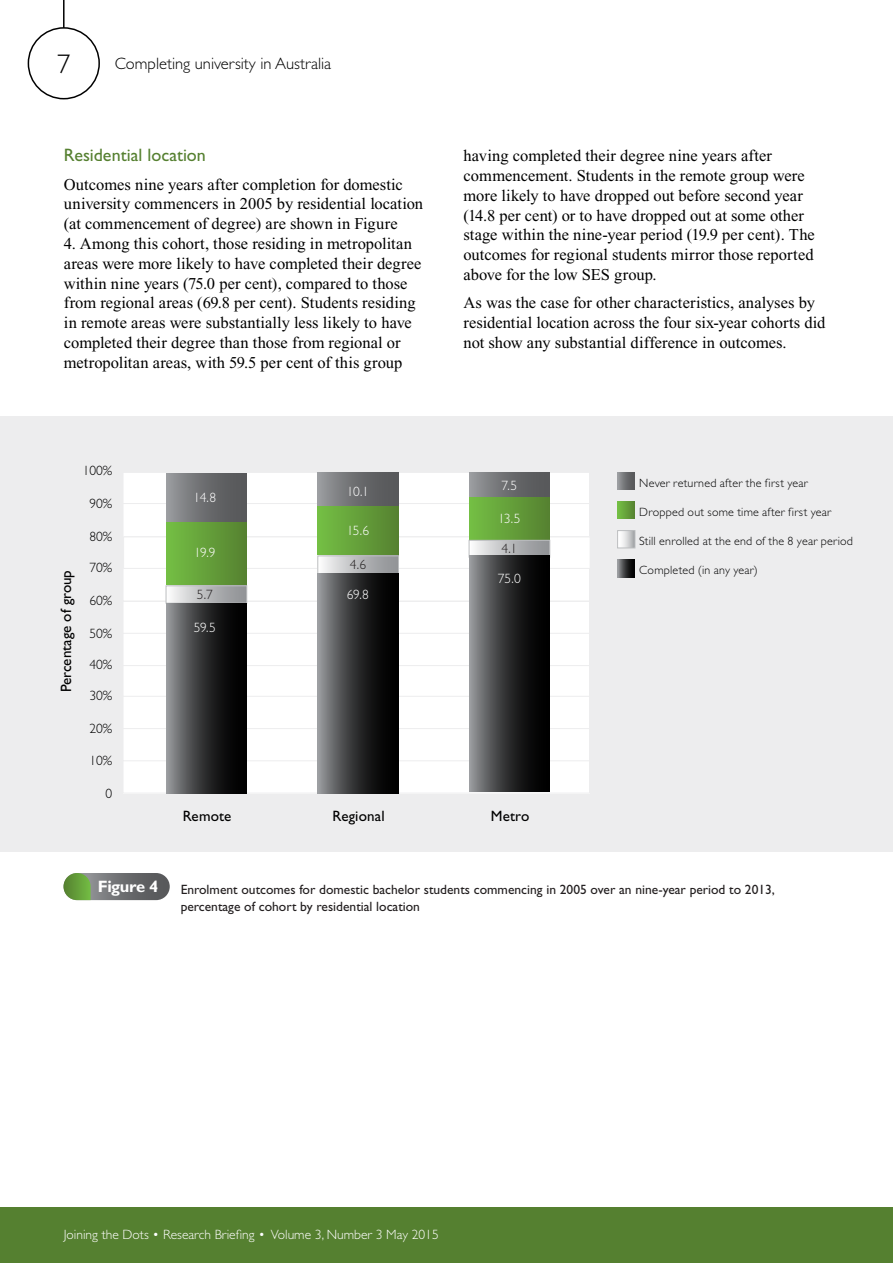
<style>
.page{position:relative;width:893px;height:1263px;background:#fff}
.page>*{position:absolute;margin:0;border:0;box-sizing:border-box;transform-origin:0 0}
.t1{font:300 27px "Gill Sans";color:#000}
.t2{font:18px "Gill Sans";color:#558030}
.t3{font:16.5px/19.8px "Times New Roman";letter-spacing:.005em;color:#000}
.t4{font:300 16.5px "Gill Sans";color:#000}
.t5{font:700 16.5px "Gill Sans";letter-spacing:-.02em;color:#fff}
.t6{font:15px "Gill Sans";color:#000}
.t7{font:13.5px/16.2px "Gill Sans";color:#231f20}
.t8{font:300 13.5px "Gill Sans";color:#fff}
.t9{font:300 13.5px "Gill Sans";color:#000}
.t10{font:300 13.5px "Gill Sans";color:#231f20}
.t11{font:300 12px "Gill Sans";letter-spacing:.02em;color:#000}
</style>
<div class="page">
<div style="left:0;top:1208px;width:893px;height:55px;background:#558030"></div>
<hr style="left:63px;top:0;width:2px;height:38px;background:#000">
<div style="left:28px;top:28px;width:71px;height:71px;background:#fff;border-radius:50%"></div>
<div style="left:28px;top:27px;width:72px;height:72px;border:2px solid #000;border-radius:50%"></div>
<div style="left:0;top:416px;width:893px;height:436px;background:#ededee"></div>
<svg style="left:64px;top:873px;width:106px;height:27px;background:#6c6d6f"></svg>
<svg style="left:64px;top:873px;width:27px;height:27px"></svg>
<div style="left:123px;top:664px;width:466px;height:64px;background:#fff"></div>
<div style="left:123px;top:729px;width:466px;height:64px;background:#fff"></div>
<div style="left:123px;top:472px;width:466px;height:64px;background:#fff"></div>
<div style="left:123px;top:472px;width:467px;height:65px;border:1px solid #ededee"></div>
<div style="left:123px;top:503px;width:467px;height:34px;border:1px solid #ededee"></div>
<div style="left:123px;top:537px;width:466px;height:64px;background:#fff"></div>
<div style="left:123px;top:536px;width:467px;height:33px;border:1px solid #ededee"></div>
<div style="left:123px;top:601px;width:466px;height:64px;background:#fff"></div>
<div style="left:123px;top:633px;width:467px;height:33px;border:1px solid #ededee"></div>
<div style="left:123px;top:665px;width:467px;height:32px;border:1px solid #ededee"></div>
<div style="left:123px;top:728px;width:467px;height:33px;border:1px solid #ededee"></div>
<svg style="left:618px;top:472px;width:17px;height:18px"></svg>
<svg style="left:619px;top:532px;width:14px;height:14px"></svg>
<div style="left:617px;top:530px;width:18px;height:18px;border:1px solid #bbbdbf"></div>
<svg style="left:618px;top:560px;width:17px;height:17px"></svg>
<svg style="left:618px;top:501px;width:17px;height:18px"></svg>
<div style="left:166px;top:473px;width:81px;height:49px;background:linear-gradient(to right,#929497,#4d4d4f)"></div>
<div style="left:166px;top:522px;width:81px;height:64px;background:linear-gradient(to right,#74bf44,#558130)"></div>
<div style="left:166px;top:586px;width:81px;height:17px;background:linear-gradient(to right,#f6f6f6,#86888c)"></div>
<div style="left:166px;top:586px;width:81px;height:17px;border:1px solid #bbbdbf"></div>
<svg style="left:166px;top:603px;width:81px;height:190px;background:#38383a"></svg>
<div style="left:318px;top:472px;width:80px;height:34px;background:linear-gradient(to right,#929496,#4e4f51)"></div>
<div style="left:318px;top:506px;width:80px;height:50px;background:linear-gradient(to right,#74bf44,#568231)"></div>
<div style="left:318px;top:556px;width:80px;height:18px;background:linear-gradient(to right,#f6f6f6,#898b8e)"></div>
<div style="left:318px;top:556px;width:81px;height:18px;border:1px solid #bbbdbf"></div>
<svg style="left:318px;top:574px;width:80px;height:219px;background:#393a3b"></svg>
<div style="left:469px;top:472px;width:81px;height:26px;background:linear-gradient(to right,#929497,#4d4d4f)"></div>
<div style="left:469px;top:498px;width:81px;height:42px;background:linear-gradient(to right,#74bf44,#558130)"></div>
<div style="left:469px;top:540px;width:81px;height:17px;background:linear-gradient(to right,#f6f6f7,#86888c)"></div>
<div style="left:469px;top:540px;width:81px;height:17px;border:1px solid #bbbdbf"></div>
<svg style="left:469px;top:556px;width:81px;height:236px;background:#363738"></svg>
<h1 class="t1" style="left:57px;top:49px;width:15px">7</h1>
<p class="t4" style="left:115px;top:55px;width:218px">Completing university in Australia</p>
<p class="t2" style="left:64px;top:145px;width:144px">Residential location</p>
<p class="t3" style="left:64px;top:174px;width:361px">Outcomes nine years after completion for domestic university commencers in 2005 by residential location (at commencement of degree) are shown in Figure</p>
<p class="t3" style="left:64px;top:234px;width:359px">4. Among this cohort, those residing in metropolitan areas were more likely to have completed their degree within nine years (75.0 per cent), compared to those from regional areas (69.8 per cent). Students residing in remote areas were substantially less likely to have completed their degree than those from regional or metropolitan areas, with 59.5 per cent of this group</p>
<p class="t6" style="left:57px;top:692px;width:123px;rotate:-90deg">Percentage of group</p>
<p class="t9" style="left:83px;top:463px;width:31px">100%</p>
<p class="t9" style="left:89px;top:496px;width:24px">90%</p>
<p class="t9" style="left:89px;top:529px;width:24px">80%</p>
<p class="t9" style="left:89px;top:560px;width:24px">70%</p>
<p class="t9" style="left:89px;top:593px;width:24px">60%</p>
<p class="t9" style="left:89px;top:626px;width:24px">50%</p>
<p class="t9" style="left:89px;top:657px;width:24px">40%</p>
<p class="t9" style="left:89px;top:688px;width:24px">30%</p>
<p class="t9" style="left:89px;top:721px;width:24px">20%</p>
<p class="t9" style="left:89px;top:753px;width:24px">10%</p>
<p class="t9" style="left:106px;top:785px;width:8px">0</p>
<p class="t8" style="left:194px;top:490px;width:24px">14.8</p>
<p class="t8" style="left:194px;top:545px;width:23px">19.9</p>
<p class="t8" style="left:347px;top:484px;width:24px">10.1</p>
<p class="t8" style="left:347px;top:523px;width:24px">15.6</p>
<p class="t10" style="left:350px;top:557px;width:18px">4.6</p>
<p class="t10" style="left:197px;top:587px;width:18px">5.7</p>
<p class="t8" style="left:347px;top:587px;width:24px">69.8</p>
<p class="t8" style="left:194px;top:620px;width:24px">59.5</p>
<p class="t3" style="left:463px;top:146px;width:353px">having completed their degree nine years after commencement. Students in the remote group were more likely to have dropped out before second year (14.8 per cent) or to have dropped out at some other stage within the nine-year period (19.9 per cent). The outcomes for regional students mirror those reported above for the low SES group.</p>
<p class="t3" style="left:463px;top:293px;width:364px">As was the case for other characteristics, analyses by residential location across the four six-year cohorts did not show any substantial difference in outcomes.</p>
<p class="t8" style="left:502px;top:478px;width:17px">7.5</p>
<p class="t8" style="left:498px;top:511px;width:24px">13.5</p>
<p class="t10" style="left:502px;top:541px;width:17px">4.1</p>
<p class="t8" style="left:498px;top:571px;width:25px">75.0</p>
<p class="t11" style="left:639px;top:476px;width:170px">Never returned after the first year</p>
<p class="t11" style="left:639px;top:505px;width:193px">Dropped out some time after first year</p>
<p class="t11" style="left:639px;top:534px;width:215px">Still enrolled at the end of the 8 year period</p>
<p class="t11" style="left:639px;top:563px;width:120px">Completed (in any year)</p>
<p class="t5" style="left:98px;top:877px;width:62px">Figure 4</p>
<p class="t6" style="left:183px;top:808px;width:50px">Remote</p>
<p class="t6" style="left:332px;top:808px;width:54px">Regional</p>
<p class="t6" style="left:491px;top:808px;width:40px">Metro</p>
<p class="t7" style="left:181px;top:882px;width:596px">Enrolment outcomes for domestic bachelor students commencing in 2005 over an nine-year period to 2013, percentage of cohort by residential location</p>
<p class="t8" style="left:64px;top:1226px;width:376px">Joining the Dots • Research Briefing • Volume 3, Number 3 May 2015</p>
</div>
